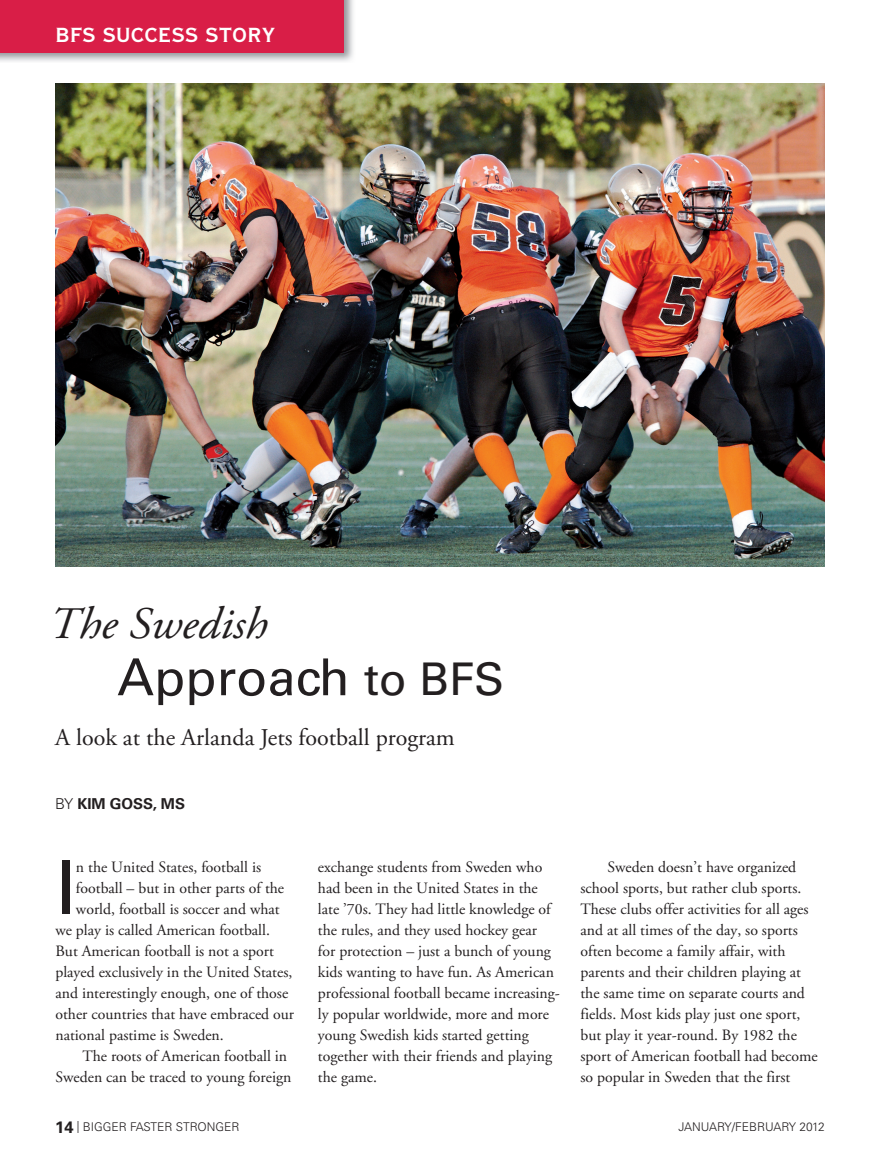
<style>
.page{position:relative;width:880px;height:1162px;background:#fff}
.page>*{position:absolute;margin:0;border:0;box-sizing:border-box;transform-origin:0 0}
.t1{font:73.95px "Univers";color:#231f20}
.t2{font:51px "Univers";color:#231f20}
.t3{font:italic 45px "Adobe Garamond Pro";letter-spacing:-.005em;color:#231f20;scale:1.05 1}
.t4{font:27px "Copperplate Thirty BC";color:#fff}
.t5{font:24px "Adobe Garamond Pro";color:#231f20}
.t6{font:15.75px/21px "Adobe Garamond";color:#231f20}
.t7{font:15.75px "Adobe Garamond Pro";color:#231f20}
.t8{font:700 15px "Univers";color:#231f20}
.t9{font:300 12px "Univers LT Std";color:#231f20}
.s1{font-size:45px}
.s2{font-weight:300}
.s3{font-weight:700;font-size:16.5px}
</style>
<div class="page">
<img style="left:55px;top:83px;width:770px;height:484px">
<img style="left:0;top:0;width:353px;height:62px">
<div style="left:0;top:0;width:344px;height:53px;background:#d91e47"></div>
<h3 class="t4" style="left:55px;top:22px;width:222px">BFS SUCCESS STORY</h3>
<h3 class="t3" style="left:49px;top:597px;width:210px">The Swedish</h3>
<h2 class="t2" style="left:117px;top:647px;width:388px">Approach <span class="s1">to BFS</span></h2>
<h3 class="t5" style="left:55px;top:723px;width:401px">A look at the Arlanda Jets football program</h3>
<p class="t8" style="left:55px;top:794px;width:131px"><span class="s2">BY</span> KIM GOSS, MS</p>
<h1 class="t1" style="left:55px;top:844px;width:22px">I</h1>
<p class="t7" style="left:76px;top:857px;width:187px">n the United States, football is</p>
<p class="t7" style="left:76px;top:878px;width:210px">football – but in other parts of the</p>
<p class="t7" style="left:76px;top:899px;width:205px">world, football is soccer and what</p>
<p class="t7" style="left:55px;top:920px;width:216px">we play is called American football.</p>
<p class="t7" style="left:55px;top:941px;width:220px">But American football is not a sport</p>
<p class="t7" style="left:55px;top:962px;width:238px">played exclusively in the United States,</p>
<p class="t7" style="left:55px;top:983px;width:234px">and interestingly enough, one of those</p>
<p class="t7" style="left:55px;top:1004px;width:240px">other countries that have embraced our</p>
<p class="t7" style="left:55px;top:1025px;width:170px">national pastime is Sweden.</p>
<p class="t6" style="left:55px;top:1046px;width:237px;text-align:right">The roots of American football in<br>Sweden can be traced to young foreign</p>
<p class="t6" style="left:318px;top:857px;width:243px">exchange students from Sweden who had been in the United States in the late ’70s. They had little knowledge of the rules, and they used hockey gear<br>for protection – just a bunch of young kids wanting to have fun. As American professional football became increasing&shy;ly popular worldwide, more and more young Swedish kids started getting together with their friends and playing the game.</p>
<p class="t6" style="left:580px;top:857px;width:239px;text-indent:27px">Sweden doesn’t have organized school sports, but rather club sports.<br>These clubs offer activities for all ages and at all times of the day, so sports often become a family affair, with parents and their children playing at the same time on separate courts and fields. Most kids play just one sport, but play it year-round. By 1982 the sport of American football had become so popular in Sweden that the first</p>
<p class="t9" style="left:55px;top:1120px;width:186px"><span class="s3">14</span> | BIGGER FASTER STRONGER</p>
<p class="t9" style="left:678px;top:1120px;width:148px">JANUARY/FEBRUARY 2012</p>
</div>
